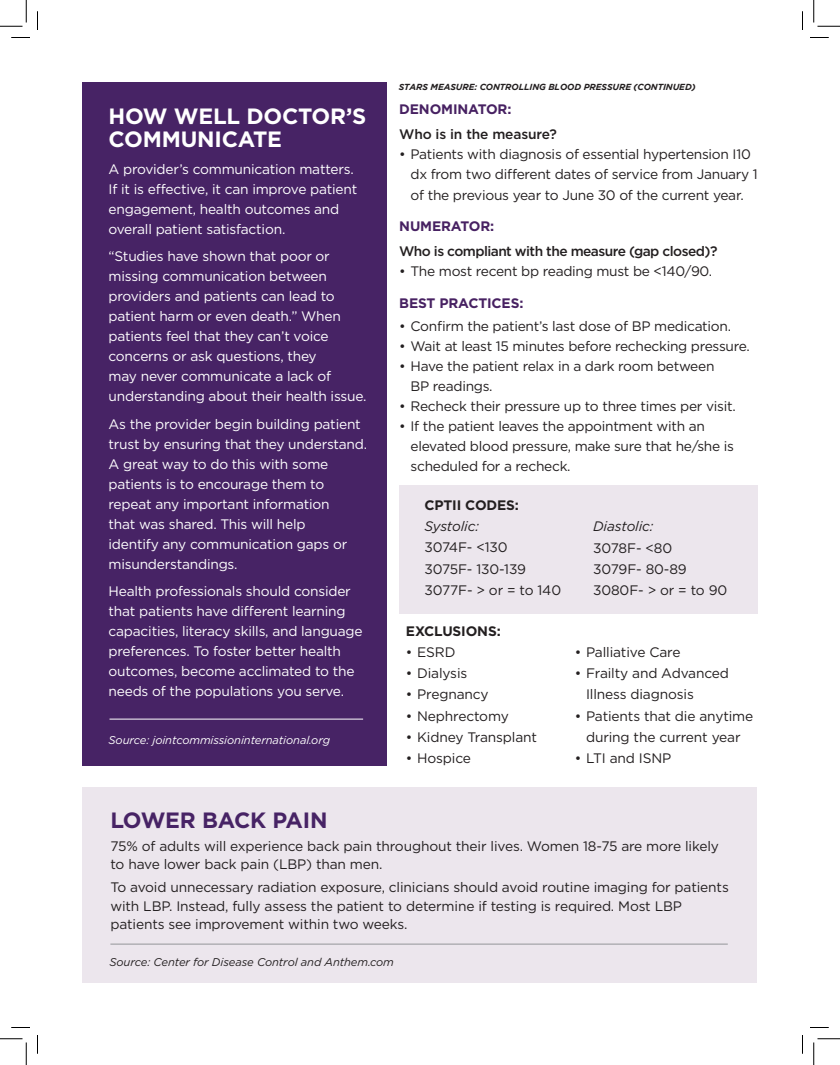
<style>
.page{position:relative;width:840px;height:1065px;background:#fff}
.page>*{position:absolute;margin:0;border:0;box-sizing:border-box;transform-origin:0 0}
.t1{font:700 22.12px/22.5px "Gotham";letter-spacing:-.01em;color:#fff}
.t2{font:700 22.12px "Gotham";letter-spacing:-.01em;color:#472365}
.t3{font:13.75px/21.2px "Gotham";letter-spacing:-.02em;color:#231f20}
.t4{font:13.75px/20px "Gotham";letter-spacing:-.015em;color:#fff}
.t5{font:500 13.75px "Gotham";letter-spacing:-.04em;color:#231f20}
.t6{font:700 13.75px "Gotham";letter-spacing:-.01em;color:#472162}
.t7{font:700 13.75px "Gotham";letter-spacing:-.01em;color:#231f20}
.t8{font:italic 13.75px "Gotham";letter-spacing:-.01em;color:#231f20}
.t9{font:500 13.75px "Gotham";letter-spacing:-.01em;color:#231f20}
.t10{font:italic 11.25px "Gotham";letter-spacing:-.01em;color:#231f20}
.t11{font:italic 11.25px "Gotham";letter-spacing:-.01em;color:#fff}
.t12{font:italic 700 8.75px "Gotham";letter-spacing:-.01em;color:#231f20}
</style>
<div class="page">
<div style="left:82px;top:787px;width:676px;height:195px;background:#ece6ed"></div>
<div style="left:82px;top:82px;width:305px;height:684px;background:#472365"></div>
<div style="left:399px;top:485px;width:359px;height:128px;background:#ece6ed"></div>
<hr style="left:109px;top:719px;width:254px;height:1px;background:#fff">
<hr style="left:110px;top:944px;width:618px;height:1px;background:#939598">
<svg style="left:11px;top:37px;width:19px;height:1px"></svg>
<svg style="left:810px;top:37px;width:19px;height:1px"></svg>
<svg style="left:11px;top:1027px;width:19px;height:1px"></svg>
<svg style="left:810px;top:1027px;width:19px;height:1px"></svg>
<svg style="left:37px;top:11px;width:1px;height:19px"></svg>
<svg style="left:37px;top:1035px;width:1px;height:19px"></svg>
<svg style="left:802px;top:11px;width:1px;height:19px"></svg>
<svg style="left:802px;top:1035px;width:1px;height:19px"></svg>
<svg style="left:0;top:0;width:27px;height:27px"></svg>
<svg style="left:0;top:1039px;width:27px;height:26px"></svg>
<svg style="left:814px;top:0;width:26px;height:27px"></svg>
<svg style="left:814px;top:1039px;width:26px;height:26px"></svg>
<h1 class="t1" style="left:109px;top:105px;width:259px">HOW WELL DOCTOR’S<br>COMMUNICATE</h1>
<p class="t4" style="left:109px;top:159px;width:250px">A provider’s communication matters.<br>If it is effective, it can improve patient engagement, health outcomes and overall patient satisfaction.</p>
<p class="t4" style="left:109px;top:246px;width:260px">“Studies have shown that poor or missing communication between providers and patients can lead to patient harm or even death.” When patients feel that they can’t voice concerns or ask questions, they<br>may never communicate a lack of understanding about their health issue.</p>
<p class="t4" style="left:109px;top:414px;width:260px">As the provider begin building patient trust by ensuring that they understand.<br>A great way to do this with some patients is to encourage them to repeat any important information<br>that was shared. This will help<br>identify any communication gaps or misunderstandings.</p>
<p class="t4" style="left:109px;top:581px;width:256px">Health professionals should consider that patients have different learning capacities, literacy skills, and language preferences. To foster better health outcomes, become acclimated to the needs of the populations you serve.</p>
<p class="t11" style="left:109px;top:732px;width:223px">Source: jointcommissioninternational.org</p>
<p class="t12" style="left:399px;top:82px;width:298px">STARS MEASURE: CONTROLLING BLOOD PRESSURE (CONTINUED)</p>
<p class="t6" style="left:399px;top:100px;width:114px">DENOMINATOR:</p>
<p class="t9" style="left:399px;top:125px;width:159px">Who is in the measure?</p>
<p class="t3" style="left:411px;top:144px;width:349px;line-height:20px;text-indent:-11px">• Patients with diagnosis of essential hypertension I10 dx from two different dates of service from January 1</p>
<p class="t3" style="left:411px;top:184px;width:335px">of the previous year to June 30 of the current year.</p>
<p class="t6" style="left:399px;top:217px;width:96px">NUMERATOR:</p>
<p class="t5" style="left:399px;top:242px;width:320px">Who is compliant with the measure (gap closed)?</p>
<p class="t3" style="left:399px;top:261px;width:314px">• The most recent bp reading must be &lt;140/90.</p>
<p class="t6" style="left:399px;top:294px;width:126px">BEST PRACTICES:</p>
<p class="t3" style="left:399px;top:315px;width:333px">• Confirm the patient’s last dose of BP medication.</p>
<p class="t3" style="left:399px;top:335px;width:352px">• Wait at least 15 minutes before rechecking pressure.</p>
<p class="t3" style="left:411px;top:356px;width:305px;line-height:20px;text-indent:-11px">• Have the patient relax in a dark room between<br>BP readings.</p>
<p class="t3" style="left:399px;top:395px;width:338px">• Recheck their pressure up to three times per visit.</p>
<p class="t3" style="left:411px;top:416px;width:325px;line-height:20px;text-indent:-11px">• If the patient leaves the appointment with an elevated blood pressure, make sure that he/she is scheduled for a recheck.</p>
<p class="t7" style="left:425px;top:496px;width:96px">CPTII CODES:</p>
<p class="t8" style="left:425px;top:517px;width:56px">Systolic:</p>
<p class="t3" style="left:425px;top:536px;width:138px">3074F- &lt;130<br>3075F- 130-139<br>3077F- &gt; or = to 140</p>
<p class="t7" style="left:406px;top:622px;width:96px">EXCLUSIONS:</p>
<p class="t3" style="left:406px;top:641px;width:51px">• ESRD</p>
<p class="t3" style="left:406px;top:662px;width:63px">• Dialysis</p>
<p class="t3" style="left:406px;top:684px;width:84px">• Pregnancy</p>
<p class="t3" style="left:406px;top:705px;width:104px">• Nephrectomy</p>
<p class="t3" style="left:406px;top:726px;width:133px">• Kidney Transplant</p>
<p class="t3" style="left:406px;top:747px;width:67px">• Hospice</p>
<p class="t8" style="left:593px;top:518px;width:62px">Diastolic:</p>
<p class="t3" style="left:593px;top:537px;width:136px">3078F- &lt;80<br>3079F- 80-89<br>3080F- &gt; or = to 90</p>
<p class="t3" style="left:575px;top:641px;width:107px">• Palliative Care</p>
<p class="t3" style="left:586px;top:662px;width:145px;text-indent:-11px">• Frailty and Advanced<br>Illness diagnosis</p>
<p class="t3" style="left:575px;top:705px;width:180px;text-align:center">• Patients that die anytime during the current year</p>
<p class="t3" style="left:575px;top:747px;width:98px">• LTI and ISNP</p>
<h1 class="t2" style="left:110px;top:806px;width:219px">LOWER BACK PAIN</h1>
<p class="t3" style="left:110px;top:836px;width:610px;line-height:18.8px">75% of adults will experience back pain throughout their lives. Women 18-75 are more likely to have lower back pain (LBP) than men.</p>
<p class="t3" style="left:110px;top:877px;width:620px;line-height:18.8px">To avoid unnecessary radiation exposure, clinicians should avoid routine imaging for patients with LBP. Instead, fully assess the patient to determine if testing is required. Most LBP patients see improvement within two weeks.</p>
<p class="t10" style="left:109px;top:955px;width:286px">Source: Center for Disease Control and Anthem.com</p>
</div>
